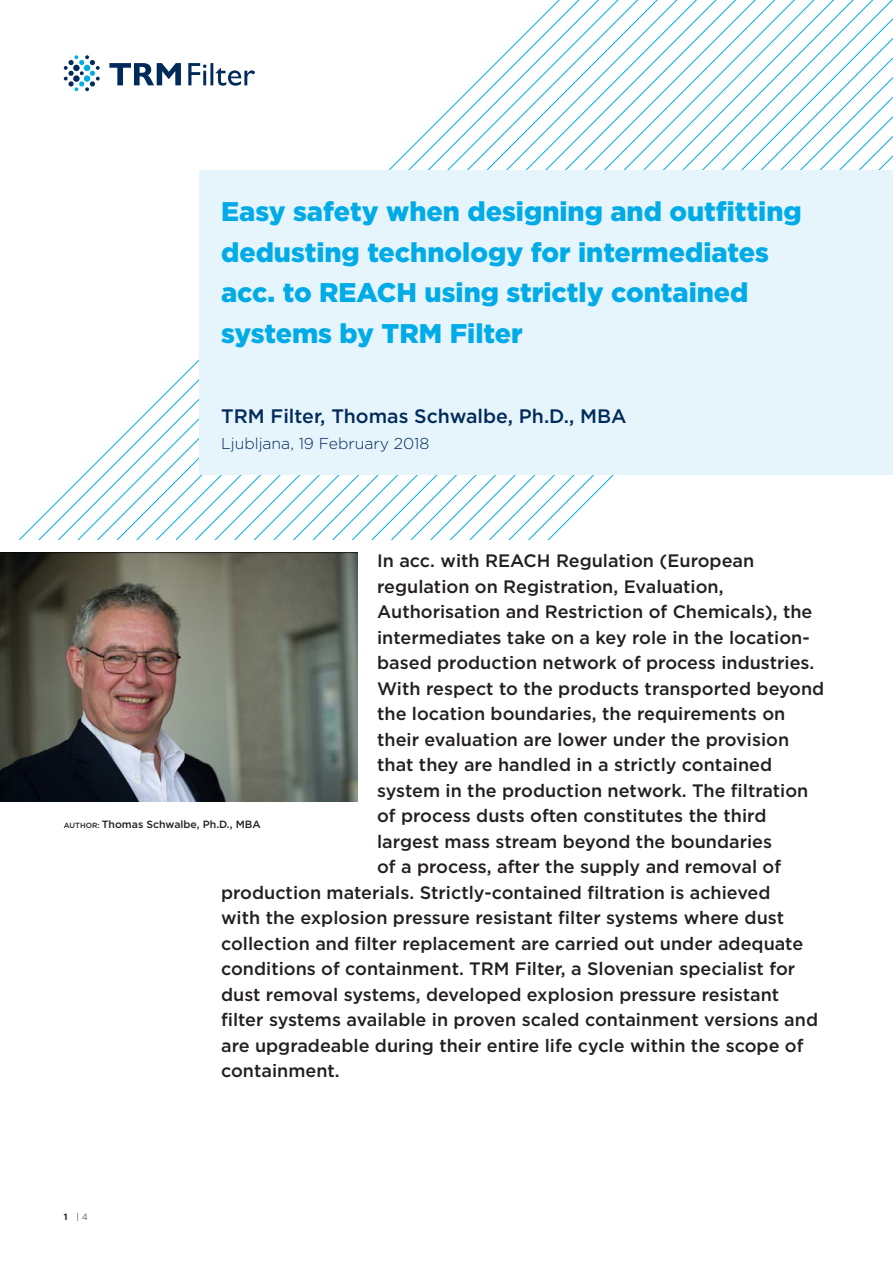
<style>
.page{position:relative;width:893px;height:1263px;background:#fff}
.page>*{position:absolute;margin:0;border:0;box-sizing:border-box;transform-origin:0 0}
.t1{font:900 27px/40.5px "Gotham";color:#00abe7}
.t2{font:500 19.5px "Gotham";color:#002a5a}
.t3{font:500 18px "Gotham";color:#231f20}
.t4{font:300 15.75px "Gotham";color:#002a5a}
.t5{font:500 10.5px "Gotham";color:#231f20}
.t6{font:300 9px "Gotham";color:#231f20}
.s1{font-size:7.5px}
.s2{font-weight:700}
</style>
<div class="page">
<svg style="left:548px;top:0;width:345px;height:540px"></svg>
<div style="left:200px;top:170px;width:693px;height:305px;background:#e6f4fb"></div>
<svg style="left:109px;top:63px;width:146px;height:23px"></svg>
<svg style="left:64px;top:55px;width:36px;height:36px"></svg>
<img style="left:0;top:553px;width:357px;height:248px">
<h1 class="t1" style="left:221px;top:191px;width:582px">Easy safety when designing and outfitting dedusting technology for intermediates acc. to REACH using strictly contained systems by TRM Filter</h1>
<p class="t2" style="left:221px;top:403px;width:407px">TRM Filter, Thomas Schwalbe, Ph.D., MBA</p>
<p class="t4" style="left:221px;top:433px;width:210px">Ljubljana, 19 February 2018</p>
<p class="t3" style="left:377px;top:549px;width:379px">In acc. with REACH Regulation (European</p>
<p class="t3" style="left:377px;top:575px;width:348px">regulation on Registration, Evaluation,</p>
<p class="t3" style="left:377px;top:600px;width:437px">Authorisation and Restriction of Chemicals), the</p>
<p class="t3" style="left:377px;top:626px;width:434px">intermediates take on a key role in the location-</p>
<p class="t3" style="left:377px;top:651px;width:439px">based production network of process industries.</p>
<p class="t3" style="left:377px;top:677px;width:449px">With respect to the products transported beyond</p>
<p class="t3" style="left:377px;top:702px;width:410px">the location boundaries, the requirements on</p>
<p class="t3" style="left:377px;top:728px;width:414px">their evaluation are lower under the provision</p>
<p class="t3" style="left:377px;top:753px;width:397px">that they are handled in a strictly contained</p>
<p class="t3" style="left:377px;top:779px;width:433px">system in the production network. The filtration</p>
<p class="t3" style="left:377px;top:804px;width:391px">of process dusts often constitutes the third</p>
<p class="t3" style="left:377px;top:830px;width:396px">largest mass stream beyond the boundaries</p>
<p class="t3" style="left:377px;top:855px;width:406px">of a process, after the supply and removal of</p>
<p class="t3" style="left:221px;top:881px;width:551px">production materials. Strictly-contained filtration is achieved</p>
<p class="t3" style="left:221px;top:906px;width:564px">with the explosion pressure resistant filter systems where dust</p>
<p class="t3" style="left:221px;top:932px;width:584px">collection and filter replacement are carried out under adequate</p>
<p class="t3" style="left:221px;top:957px;width:576px">conditions of containment. TRM Filter, a Slovenian specialist for</p>
<p class="t3" style="left:221px;top:983px;width:560px">dust removal systems, developed explosion pressure resistant</p>
<p class="t3" style="left:221px;top:1008px;width:598px">filter systems available in proven scaled containment versions and</p>
<p class="t3" style="left:221px;top:1034px;width:584px">are upgradeable during their entire life cycle within the scope of</p>
<p class="t3" style="left:221px;top:1059px;width:120px">containment.</p>
<p class="t5" style="left:64px;top:817px;width:198px"><span class="s1">Author:</span> Thomas Schwalbe, Ph.D., MBA</p>
<p class="t6" style="left:64px;top:1211px;width:26px"><span class="s2">1</span> | 4</p>
</div>
